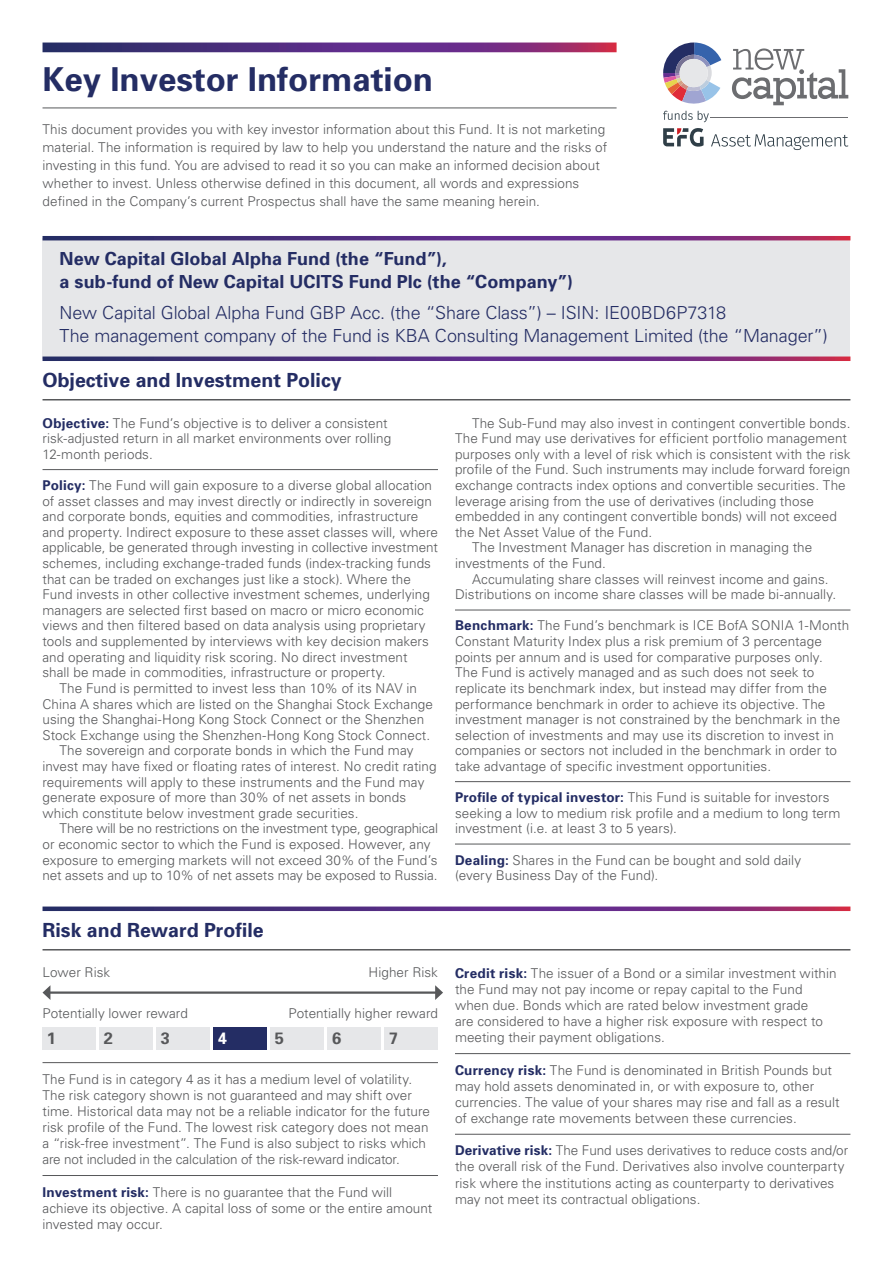
<style>
.page{position:relative;width:893px;height:1263px;background:#fff}
.page>*{position:absolute;margin:0;border:0;box-sizing:border-box;transform-origin:0 0}
.t1{font:700 33px "Univers";color:#242d64}
.t2{font:700 19.5px "Univers";color:#242d64}
.t3{font:300 18px/22.5px "Univers";letter-spacing:-.01em;color:#242d64}
.t4{font:700 18px/22.5px "Univers";letter-spacing:.005em;color:#242d64}
.t5{font:700 16.5px "Univers";color:#57585a}
.t6{font:700 16.5px "Univers";color:#fff}
.Bold_Intro__full_out{font:300 13.5px/15.6px "Univers";letter-spacing:.005em;color:#57585a}
.Text__indent{font:300 13.5px/15.6px "Univers";letter-spacing:.005em;color:#57585a}
.Text__full_out__-__M{font:300 13.5px/16.2px "Univers";color:#57585a}
.s1{font-weight:700;color:#242d64}
</style>
<div class="page">
<svg style="left:43px;top:43px;width:574px;height:9px"></svg>
<hr style="left:43px;top:108px;width:574px;height:1px;background:#57585a">
<div style="left:43px;top:238px;width:807px;height:121px;background:#e6e7e9"></div>
<svg style="left:43px;top:236px;width:807px;height:4px"></svg>
<svg style="left:43px;top:356px;width:807px;height:5px"></svg>
<hr style="left:43px;top:399px;width:807px;height:1px;background:#57585a">
<hr style="left:43px;top:469px;width:395px;height:1px;background:#57585a">
<hr style="left:455px;top:610px;width:395px;height:1px;background:#57585a">
<hr style="left:455px;top:781px;width:395px;height:1px;background:#57585a">
<hr style="left:455px;top:844px;width:395px;height:1px;background:#57585a">
<svg style="left:43px;top:906px;width:807px;height:5px"></svg>
<hr style="left:43px;top:949px;width:807px;height:1px;background:#57585a">
<hr style="left:43px;top:1062px;width:395px;height:1px;background:#57585a">
<hr style="left:43px;top:1175px;width:395px;height:1px;background:#57585a">
<hr style="left:49px;top:991px;width:388px;height:3px;background:#57585a">
<svg style="left:43px;top:986px;width:7px;height:14px"></svg>
<svg style="left:435px;top:985px;width:8px;height:15px"></svg>
<div style="left:43px;top:1027px;width:53px;height:22px;background:#e6e7e9"></div>
<div style="left:100px;top:1027px;width:53px;height:22px;background:#e6e7e9"></div>
<div style="left:157px;top:1027px;width:53px;height:22px;background:#e6e7e9"></div>
<div style="left:214px;top:1027px;width:53px;height:22px;background:#242d64"></div>
<div style="left:271px;top:1027px;width:53px;height:22px;background:#e6e7e9"></div>
<div style="left:328px;top:1027px;width:53px;height:22px;background:#e6e7e9"></div>
<div style="left:385px;top:1027px;width:53px;height:22px;background:#e6e7e9"></div>
<hr style="left:455px;top:1053px;width:395px;height:1px;background:#57585a">
<hr style="left:455px;top:1134px;width:395px;height:1px;background:#57585a">
<svg style="left:663px;top:43px;width:58px;height:61px"></svg>
<div style="left:680px;top:59px;width:28px;height:28px;background:#e6e7e9;border-radius:50%"></div>
<svg style="left:732px;top:48px;width:116px;height:57px"></svg>
<svg style="left:663px;top:111px;width:46px;height:11px"></svg>
<hr style="left:711px;top:117px;width:137px;height:1px;background:#6c6d70">
<svg style="left:663px;top:128px;width:41px;height:19px"></svg>
<svg style="left:711px;top:134px;width:137px;height:16px"></svg>
<p class="t1" style="left:43px;top:58px;width:392px">Key Investor Information</p>
<p class="Text__full_out__-__M" style="left:43px;top:120px;width:566px;line-height:18px">This document provides you with key investor information about this Fund. It is not marketing material. The information is required by law to help you understand the nature and the risks of investing in this fund. You are advised to read it so you can make an informed decision about whether to invest. Unless otherwise defined in this document, all words and expressions defined in the Company’s current Prospectus shall have the same meaning herein.</p>
<p class="t4" style="left:60px;top:247px;width:515px">New Capital Global Alpha Fund (the “Fund”),<br>a sub-fund of New Capital UCITS Fund Plc (the “Company”)</p>
<p class="t3" style="left:60px;top:301px;width:770px">New Capital Global Alpha Fund GBP Acc. (the “Share Class”) – ISIN: IE00BD6P7318<br>The management company of the Fund is KBA Consulting Management Limited (the “Manager”)</p>
<p class="t2" style="left:43px;top:367px;width:301px">Objective and Investment Policy</p>
<p class="Bold_Intro__full_out" style="left:43px;top:415px;width:350px"><span class="s1">Objective:</span> The Fund’s objective is to deliver a consistent risk-adjusted return in all market environments over rolling<br>12-month periods.</p>
<p class="Bold_Intro__full_out" style="left:43px;top:477px;width:397px"><span class="s1">Policy:</span> The Fund will gain exposure to a diverse global allocation of asset classes and may invest directly or indirectly in sovereign and corporate bonds, equities and commodities, infrastructure and property. Indirect exposure to these asset classes will, where applicable, be generated through investing in collective investment schemes, including exchange-traded funds (index-tracking funds that can be traded on exchanges just like a stock). Where the Fund invests in other collective investment schemes, underlying managers are selected first based on macro or micro economic views and then filtered based on data analysis using proprietary tools and supplemented by interviews with key decision makers and operating and liquidity risk scoring. No direct investment<br>shall be made in commodities, infrastructure or property.</p>
<p class="Text__indent" style="left:43px;top:680px;width:392px;text-indent:17px">The Fund is permitted to invest less than 10% of its NAV in China A shares which are listed on the Shanghai Stock Exchange using the Shanghai-Hong Kong Stock Connect or the Shenzhen Stock Exchange using the Shenzhen-Hong Kong Stock Connect.</p>
<p class="Text__indent" style="left:43px;top:742px;width:396px;text-indent:17px">The sovereign and corporate bonds in which the Fund may invest may have fixed or floating rates of interest. No credit rating requirements will apply to these instruments and the Fund may generate exposure of more than 30% of net assets in bonds which constitute below investment grade securities.</p>
<p class="Text__indent" style="left:43px;top:820px;width:397px;text-indent:17px">There will be no restrictions on the investment type, geographical or economic sector to which the Fund is exposed. However, any exposure to emerging markets will not exceed 30% of the Fund’s net assets and up to 10% of net assets may be exposed to Russia.</p>
<p class="Text__indent" style="left:455px;top:415px;width:397px;text-indent:17px">The Sub-Fund may also invest in contingent convertible bonds.<br>The Fund may use derivatives for efficient portfolio management purposes only with a level of risk which is consistent with the risk profile of the Fund. Such instruments may include forward foreign exchange contracts index options and convertible securities. The leverage arising from the use of derivatives (including those embedded in any contingent convertible bonds) will not exceed the Net Asset Value of the Fund.</p>
<p class="Text__indent" style="left:455px;top:539px;width:359px;text-indent:17px">The Investment Manager has discretion in managing the investments of the Fund.</p>
<p class="Text__indent" style="left:455px;top:571px;width:383px;text-indent:17px">Accumulating share classes will reinvest income and gains.<br>Distributions on income share classes will be made bi-annually.</p>
<p class="Bold_Intro__full_out" style="left:455px;top:617px;width:396px"><span class="s1">Benchmark:</span> The Fund’s benchmark is ICE BofA SONIA 1-Month Constant Maturity Index plus a risk premium of 3 percentage points per annum and is used for comparative purposes only.<br>The Fund is actively managed and as such does not seek to replicate its benchmark index, but instead may differ from the performance benchmark in order to achieve its objective. The investment manager is not constrained by the benchmark in the selection of investments and may use its discretion to invest in companies or sectors not included in the benchmark in order to take advantage of specific investment opportunities.</p>
<p class="Bold_Intro__full_out" style="left:455px;top:789px;width:387px"><span class="s1">Profile of typical investor:</span> This Fund is suitable for investors seeking a low to medium risk profile and a medium to long term investment (i.e. at least 3 to 5 years).</p>
<p class="Bold_Intro__full_out" style="left:455px;top:851px;width:348px"><span class="s1">Dealing:</span> Shares in the Fund can be bought and sold daily (every Business Day of the Fund).</p>
<p class="t2" style="left:43px;top:917px;width:223px">Risk and Reward Profile</p>
<p class="Text__full_out__-__M" style="left:43px;top:964px;width:69px">Lower Risk</p>
<p class="Text__full_out__-__M" style="left:369px;top:964px;width:71px">Higher Risk</p>
<p class="Text__full_out__-__M" style="left:43px;top:1005px;width:147px">Potentially lower reward</p>
<p class="Text__full_out__-__M" style="left:289px;top:1005px;width:151px">Potentially higher reward</p>
<p class="t5" style="left:47px;top:1028px;width:11px">1</p>
<p class="t5" style="left:104px;top:1028px;width:11px">2</p>
<p class="t5" style="left:161px;top:1028px;width:11px">3</p>
<p class="t6" style="left:218px;top:1028px;width:11px">4</p>
<p class="t5" style="left:275px;top:1028px;width:11px">5</p>
<p class="t5" style="left:332px;top:1028px;width:11px">6</p>
<p class="t5" style="left:389px;top:1028px;width:11px">7</p>
<p class="Text__full_out__-__M" style="left:43px;top:1070px;width:389px">The Fund is in category 4 as it has a medium level of volatility.<br>The risk category shown is not guaranteed and may shift over time. Historical data may not be a reliable indicator for the future risk profile of the Fund. The lowest risk category does not mean a “risk-free investment”. The Fund is also subject to risks which are not included in the calculation of the risk-reward indicator.</p>
<p class="Bold_Intro__full_out" style="left:43px;top:1183px;width:391px;line-height:16.2px"><span class="s1">Investment risk:</span> There is no guarantee that the Fund will achieve its objective. A capital loss of some or the entire amount invested may occur.</p>
<p class="Bold_Intro__full_out" style="left:455px;top:964px;width:383px;line-height:16.2px"><span class="s1">Credit risk:</span> The issuer of a Bond or a similar investment within the Fund may not pay income or repay capital to the Fund when due. Bonds which are rated below investment grade<br>are considered to have a higher risk exposure with respect to meeting their payment obligations.</p>
<p class="Bold_Intro__full_out" style="left:455px;top:1061px;width:386px;line-height:16.2px"><span class="s1">Currency risk:</span> The Fund is denominated in British Pounds but may hold assets denominated in, or with exposure to, other currencies. The value of your shares may rise and fall as a result of exchange rate movements between these currencies.</p>
<p class="Bold_Intro__full_out" style="left:455px;top:1142px;width:395px;line-height:16.2px"><span class="s1">Derivative risk:</span> The Fund uses derivatives to reduce costs and/or the overall risk of the Fund. Derivatives also involve counterparty risk where the institutions acting as counterparty to derivatives may not meet its contractual obligations.</p>
</div>
